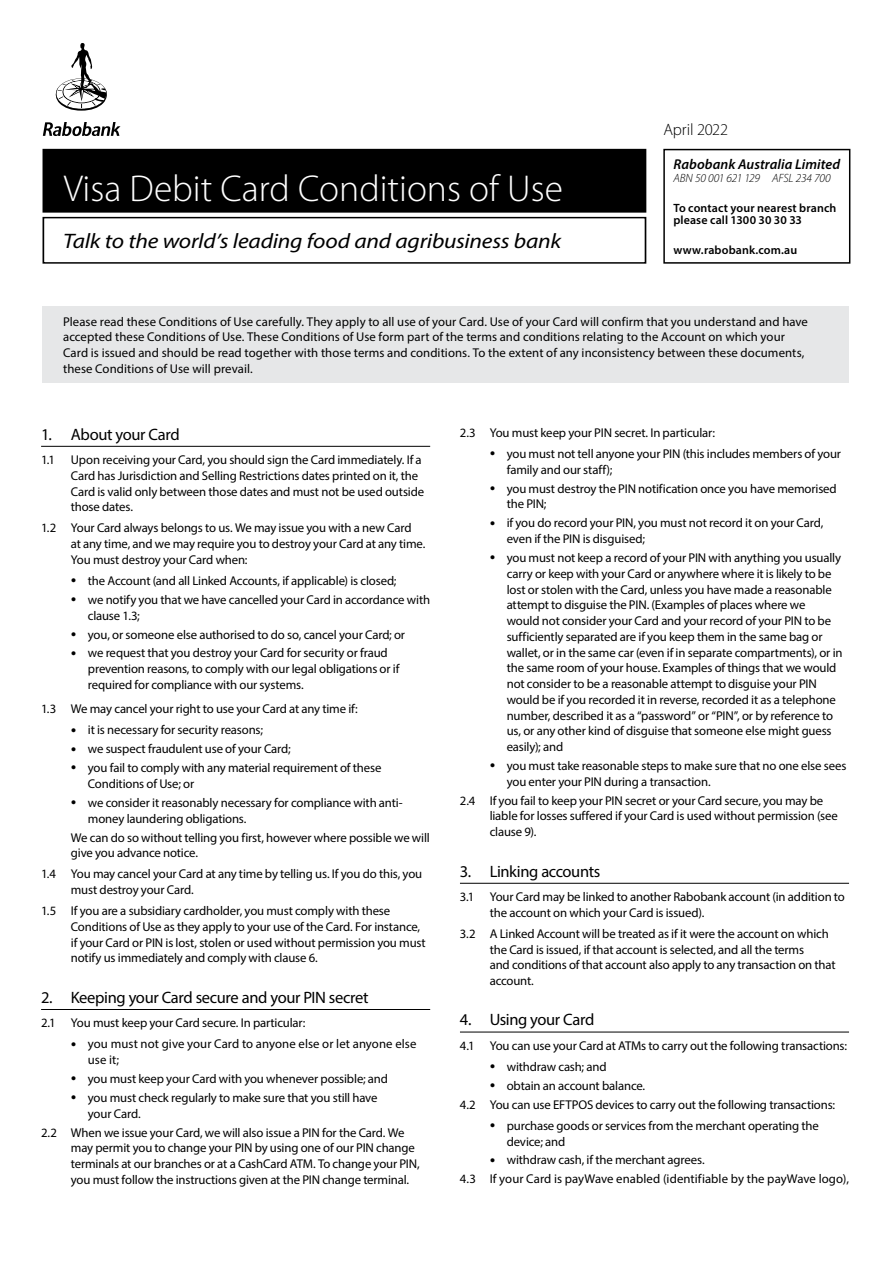
<style>
.page{position:relative;width:893px;height:1263px;background:#fff}
.page>*{position:absolute;margin:0;border:0;box-sizing:border-box;transform-origin:0 0}
.t1{font:300 37.5px "Myriad Pro";color:#fff}
.t2{font:italic 21px "Myriad Pro";letter-spacing:-.01em;color:#000;scale:1.12 1}
.t3{font:16.5px "Myriad Pro";letter-spacing:-.025em;color:#000}
.t4{font:300 16.5px "Myriad Pro";letter-spacing:-.01em;color:#000}
.t5{font:italic 600 14.25px "Myriad Pro";letter-spacing:.005em;color:#000}
.t6{font:12.75px/15.8px "Myriad Pro";letter-spacing:-.01em;color:#000}
.t7{font:600 12px/12.8px "Myriad Pro";letter-spacing:.01em;color:#000}
.t8{font:italic 300 12px "Myriad Pro";letter-spacing:-.015em;color:#000}
</style>
<div class="page">
<div style="left:42px;top:306px;width:806px;height:77px;background:#e6e7e8"></div>
<div style="left:43px;top:217px;width:603px;height:47px;border:2px solid #000"></div>
<div style="left:43px;top:150px;width:602px;height:62px;background:#000"></div>
<div style="left:43px;top:149px;width:603px;height:64px;border:2px solid #000"></div>
<svg style="left:43px;top:122px;width:77px;height:14px"></svg>
<svg style="left:55px;top:43px;width:52px;height:68px"></svg>
<div style="left:663px;top:149px;width:187px;height:115px;border:2px solid #000"></div>
<hr style="left:41px;top:446px;width:389px;height:1px;background:#000">
<hr style="left:41px;top:1009px;width:389px;height:1px;background:#000">
<hr style="left:460px;top:883px;width:389px;height:1px;background:#000">
<hr style="left:460px;top:1032px;width:389px;height:1px;background:#000">
<h1 class="t1" style="left:64px;top:167px;width:501px">Visa Debit Card Conditions of Use</h1>
<h2 class="t2" style="left:63px;top:228px;width:446px">Talk to the world’s leading food and agribusiness bank</h2>
<p class="t4" style="left:663px;top:121px;width:66px">April 2022</p>
<p class="t5" style="left:673px;top:155px;width:168px">Rabobank Australia Limited</p>
<p class="t8" style="left:673px;top:171px;width:159px">ABN 50 001 621 129 AFSL 234 700</p>
<p class="t7" style="left:673px;top:201px;width:165px">To contact your nearest branch please call 1300 30 30 33</p>
<p class="t7" style="left:673px;top:243px;width:125px">www.rabobank.com.au</p>
<p class="t6" style="left:63px;top:313px;width:746px">Please read these Conditions of Use carefully. They apply to all use of your Card. Use of your Card will confirm that you understand and have accepted these Conditions of Use. These Conditions of Use form part of the terms and conditions relating to the Account on which your Card is issued and should be read together with those terms and conditions. To the extent of any inconsistency between these documents, these Conditions of Use will prevail.</p>
<p class="t3" style="left:41px;top:424px;width:140px">1. About your Card</p>
<p class="t6" style="left:71px;top:452px;width:355px;text-indent:-30px">1.1 Upon receiving your Card, you should sign the Card immediately. If a Card has Jurisdiction and Selling Restrictions dates printed on it, the Card is valid only between those dates and must not be used outside those dates.</p>
<p class="t6" style="left:71px;top:520px;width:356px;text-indent:-30px">1.2 Your Card always belongs to us. We may issue you with a new Card<br>at any time, and we may require you to destroy your Card at any time.<br>You must destroy your Card when:</p>
<p class="t6" style="left:88px;top:571px;width:344px;line-height:18.9px">the Account (and all Linked Accounts, if applicable) is closed;<br>we notify you that we have cancelled your Card in accordance with</p>
<p class="t6" style="left:88px;top:606px;width:319px;line-height:18.9px">clause 1.3;<br>you, or someone else authorised to do so, cancel your Card; or we request that you destroy your Card for security or fraud</p>
<p class="t6" style="left:88px;top:661px;width:313px">prevention reasons, to comply with our legal obligations or if required for compliance with our systems.</p>
<p class="t6" style="left:88px;top:698px;width:271px;line-height:21.1px;text-indent:-47px">1.3 We may cancel your right to use your Card at any time if: it is necessary for security reasons;</p>
<p class="t6" style="left:88px;top:739px;width:295px;line-height:18.9px">we suspect fraudulent use of your Card;<br>you fail to comply with any material requirement of these</p>
<p class="t6" style="left:88px;top:774px;width:316px;line-height:18.9px">Conditions of Use; or<br>we consider it reasonably necessary for compliance with anti-</p>
<p class="t6" style="left:71px;top:809px;width:360px;line-height:18.9px;text-indent:17px">money laundering obligations.<br>We can do so without telling you first, however where possible we will</p>
<p class="t6" style="left:41px;top:842px;width:383px;line-height:21px;text-indent:30px">give you advance notice.<br>1.4 You may cancel your Card at any time by telling us. If you do this, you</p>
<p class="t6" style="left:41px;top:879px;width:351px;line-height:21px;text-indent:30px">must destroy your Card.<br>1.5 If you are a subsidiary cardholder, you must comply with these</p>
<p class="t6" style="left:71px;top:918px;width:356px">Conditions of Use as they apply to your use of the Card. For instance, if your Card or PIN is lost, stolen or used without permission you must notify us immediately and comply with clause 6.</p>
<p class="t3" style="left:41px;top:987px;width:329px">2. Keeping your Card secure and your PIN secret</p>
<p class="t6" style="left:88px;top:1012px;width:330px;line-height:21px;text-indent:-47px">2.1 You must keep your Card secure. In particular:<br>you must not give your Card to anyone else or let anyone else</p>
<p class="t6" style="left:88px;top:1050px;width:302px;line-height:18.9px">use it;<br>you must keep your Card with you whenever possible; and you must check regularly to make sure that you still have</p>
<p class="t6" style="left:41px;top:1104px;width:365px;line-height:18.9px;text-indent:47px">your Card.<br>2.2 When we issue your Card, we will also issue a PIN for the Card. We</p>
<p class="t6" style="left:71px;top:1140px;width:350px">may permit you to change your PIN by using one of our PIN change terminals at our branches or at a CashCard ATM. To change your PIN, you must follow the instructions given at the PIN change terminal.</p>
<p class="t6" style="left:507px;top:422px;width:336px;line-height:21px;text-indent:-47px">2.3 You must keep your PIN secret. In particular:<br>you must not tell anyone your PIN (this includes members of your</p>
<p class="t6" style="left:507px;top:460px;width:332px;line-height:18.9px">family and our staff);<br>you must destroy the PIN notification once you have memorised</p>
<p class="t6" style="left:507px;top:494px;width:318px;line-height:18.9px">the PIN;<br>if you do record your PIN, you must not record it on your Card,</p>
<p class="t6" style="left:507px;top:529px;width:336px;line-height:18.9px">even if the PIN is disguised;<br>you must not keep a record of your PIN with anything you usually</p>
<p class="t6" style="left:507px;top:565px;width:337px">carry or keep with your Card or anywhere where it is likely to be lost or stolen with the Card, unless you have made a reasonable attempt to disguise the PIN. (Examples of places where we<br>would not consider your Card and your record of your PIN to be sufficiently separated are if you keep them in the same bag or wallet, or in the same car (even if in separate compartments), or in the same room of your house. Examples of things that we would not consider to be a reasonable attempt to disguise your PIN would be if you recorded it in reverse, recorded it as a telephone number, described it as a “password” or “PIN”, or by reference to us, or any other kind of disguise that someone else might guess easily); and</p>
<p class="t6" style="left:507px;top:758px;width:341px">you must take reasonable steps to make sure that no one else sees you enter your PIN during a transaction.</p>
<p class="t6" style="left:490px;top:792px;width:350px;text-indent:-30px">2.4 If you fail to keep your PIN secret or your Card secure, you may be liable for losses suffered if your Card is used without permission (see clause 9).</p>
<p class="t3" style="left:460px;top:861px;width:142px">3. Linking accounts</p>
<p class="t6" style="left:490px;top:888px;width:357px;text-indent:-30px">3.1 Your Card may be linked to another Rabobank account (in addition to the account on which your Card is issued).</p>
<p class="t6" style="left:490px;top:925px;width:347px;text-indent:-30px">3.2 A Linked Account will be treated as if it were the account on which the Card is issued, if that account is selected, and all the terms<br>and conditions of that account also apply to any transaction on that account.</p>
<p class="t3" style="left:460px;top:1010px;width:136px">4. Using your Card</p>
<p class="t6" style="left:507px;top:1035px;width:342px;line-height:21px;text-indent:-47px">4.1 You can use your Card at ATMs to carry out the following transactions: withdraw cash; and</p>
<p class="t6" style="left:460px;top:1076px;width:377px;line-height:18.9px;text-indent:47px">obtain an account balance.<br>4.2 You can use EFTPOS devices to carry out the following transactions:</p>
<p class="t6" style="left:507px;top:1117px;width:314px">purchase goods or services from the merchant operating the device; and</p>
<p class="t6" style="left:460px;top:1150px;width:391px;line-height:18.9px;text-indent:47px">withdraw cash, if the merchant agrees.<br>4.3 If your Card is payWave enabled (identifiable by the payWave logo),</p>
</div>
